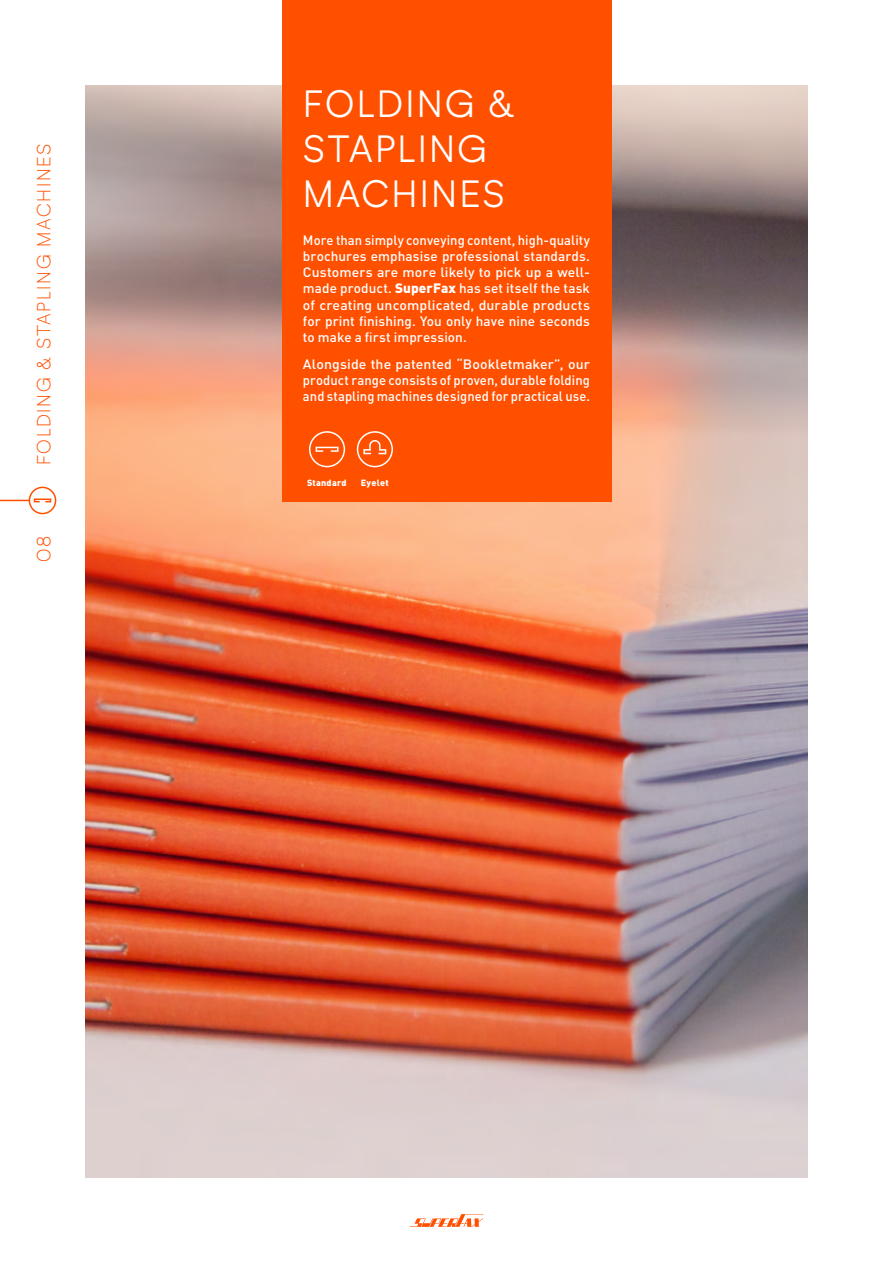
<style>
.page{position:relative;width:893px;height:1263px;background:#fff}
.page>*{position:absolute;margin:0;border:0;box-sizing:border-box;transform-origin:0 0}
.t1{font:37.5px/45px "Formatif Std";letter-spacing:.055em;color:#fff}
.t2{font:300 18.75px "Formatif Std";letter-spacing:.09em;color:#ff5000}
.t3{font:500 13.5px/16.2px "DIN Pro";letter-spacing:.005em;color:#fff;text-align:justify}
.t4{font:500 13.5px/16.2px "DIN Pro";letter-spacing:.005em;color:#fff;text-align:justify;scale:1.04 1}
.t5{font:900 9px "DIN Pro";letter-spacing:.03em;color:#fffffe}
.s1{font-weight:900}
</style>
<div class="page">
<img style="left:85px;top:85px;width:723px;height:1093px">
<div style="left:282px;top:0;width:329px;height:501px;background:#ff5000"></div>
<div style="left:29px;top:487px;width:27px;height:27px;border:2px solid #ff5000;border-radius:50%"></div>
<svg style="left:0;top:498px;width:52px;height:5px"></svg>
<svg style="left:409px;top:1214px;width:74px;height:13px"></svg>
<div style="left:309px;top:431px;width:36px;height:36px;border:2px solid #fff;border-radius:50%"></div>
<svg style="left:315px;top:446px;width:24px;height:6px"></svg>
<div style="left:357px;top:431px;width:36px;height:36px;border:2px solid #fff;border-radius:50%"></div>
<div style="left:363px;top:449px;width:9px;height:5px;border:2px solid #fff"></div>
<svg style="left:368px;top:440px;width:19px;height:15px"></svg>
<h2 class="t2" style="left:32px;top:465px;width:323px;rotate:-90deg">FOLDING &amp; STAPLING MACHINES</h2>
<h2 class="t2" style="left:32px;top:562px;width:28px;rotate:-90deg">08</h2>
<h1 class="t1" style="left:303px;top:81px;width:213px">FOLDING &amp;<br>STAPLING<br>MACHINES</h1>
<p class="t3" style="left:303px;top:231px;width:289px">More than simply conveying content, high-quality brochures emphasise professional standards.<br>Customers are more likely to pick up a well&shy;made product. <span class="s1">SuperFax</span> has set itself the task of creating uncomplicated, durable products for print finishing. You only have nine seconds to make a first impression.</p>
<p class="t4" style="left:303px;top:355px;width:277px">Alongside the patented “Bookletmaker”, our product range consists of proven, durable folding and stapling machines designed for practical use.</p>
<p class="t5" style="left:307px;top:477px;width:41px">Standard</p>
<p class="t5" style="left:361px;top:477px;width:29px">Eyelet</p>
</div>
